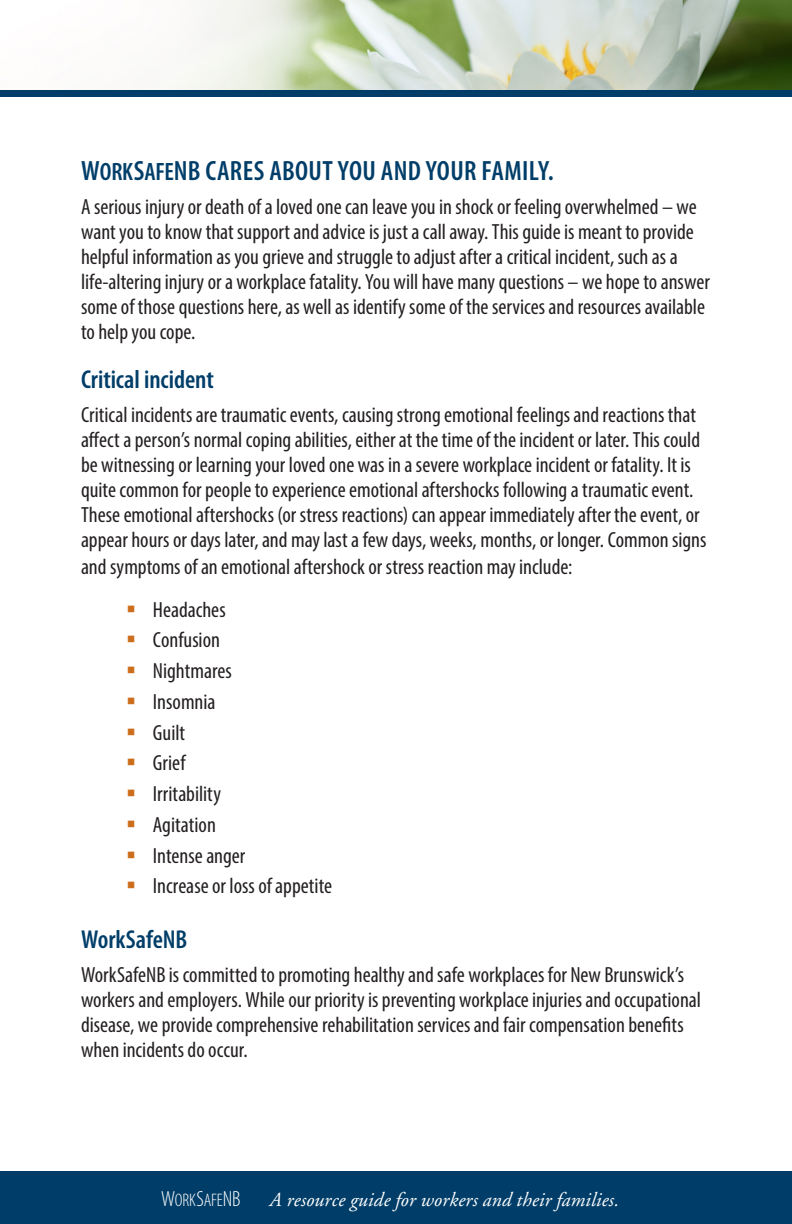
<style>
.page{position:relative;width:792px;height:1224px;background:#fff}
.page>*{position:absolute;margin:0;border:0;box-sizing:border-box;transform-origin:0 0}
.t1{font:600 condensed 28px "Myriad Pro";letter-spacing:.01em;color:#003e69}
.t2{font:600 condensed 26px "Myriad Pro";color:#003e69}
.t3{font:condensed 22px/25px "Myriad Pro";color:#231f20}
.t4{font:italic 20px "Adobe Garamond";letter-spacing:.005em;color:#fff}
.t5{font:300 condensed 18.2px "Myriad Pro";letter-spacing:-.005em;color:#fff}
.s1{font-size:25.2px}
.s2{font-size:22px}
</style>
<div class="page">
<div style="left:0;top:90px;width:792px;height:6px;background:#003e69"></div>
<img style="left:145px;top:0;width:647px;height:90px">
<div style="left:0;top:1171px;width:792px;height:53px;background:#003e69"></div>
<p class="t1" style="left:81px;top:155px;width:474px">W<span class="s1">ORK</span>S<span class="s1">AFE</span>NB CARES ABOUT YOU AND YOUR FAMILY.</p>
<p class="t3" style="left:81px;top:194px;width:630px">A serious injury or death of a loved one can leave you in shock or feeling overwhelmed – we want you to know that support and advice is just a call away. This guide is meant to provide helpful information as you grieve and struggle to adjust after a critical incident, such as a life-altering injury or a workplace fatality. You will have many questions – we hope to answer some of those questions here, as well as identify some of the services and resources available to help you cope.</p>
<p class="t2" style="left:81px;top:365px;width:134px">Critical incident</p>
<p class="t3" style="left:81px;top:402px;width:627px">Critical incidents are traumatic events, causing strong emotional feelings and reactions that affect a person’s normal coping abilities, either at the time of the incident or later. This could be witnessing or learning your loved one was in a severe workplace incident or fatality. It is quite common for people to experience emotional aftershocks following a traumatic event.<br>These emotional aftershocks (or stress reactions) can appear immediately after the event, or appear hours or days later, and may last a few days, weeks, months, or longer. Common signs and symptoms of an emotional aftershock or stress reaction may include:</p>
<p class="t3" style="left:153px;top:597px;width:74px">Headaches</p>
<p class="t3" style="left:153px;top:627px;width:69px">Confusion</p>
<p class="t3" style="left:153px;top:658px;width:80px">Nightmares</p>
<p class="t3" style="left:153px;top:689px;width:64px">Insomnia</p>
<p class="t3" style="left:153px;top:720px;width:34px">Guilt</p>
<p class="t3" style="left:153px;top:750px;width:34px">Grief</p>
<p class="t3" style="left:153px;top:781px;width:70px">Irritability</p>
<p class="t3" style="left:153px;top:812px;width:64px">Agitation</p>
<p class="t3" style="left:153px;top:843px;width:94px">Intense anger</p>
<p class="t3" style="left:153px;top:873px;width:181px">Increase or loss of appetite</p>
<p class="t2" style="left:81px;top:926px;width:108px">WorkSafeNB</p>
<p class="t3" style="left:81px;top:962px;width:621px">WorkSafeNB is committed to promoting healthy and safe workplaces for New Brunswick’s workers and employers. While our priority is preventing workplace injuries and occupational disease, we provide comprehensive rehabilitation services and fair compensation benefits when incidents do occur.</p>
<p class="t5" style="left:161px;top:1191px;width:81px"><span class="s2">W</span>ORK<span class="s2">S</span>AFE<span class="s2">NB</span></p>
<p class="t4" style="left:269px;top:1189px;width:351px">A resource guide for workers and their families.</p>
</div>
